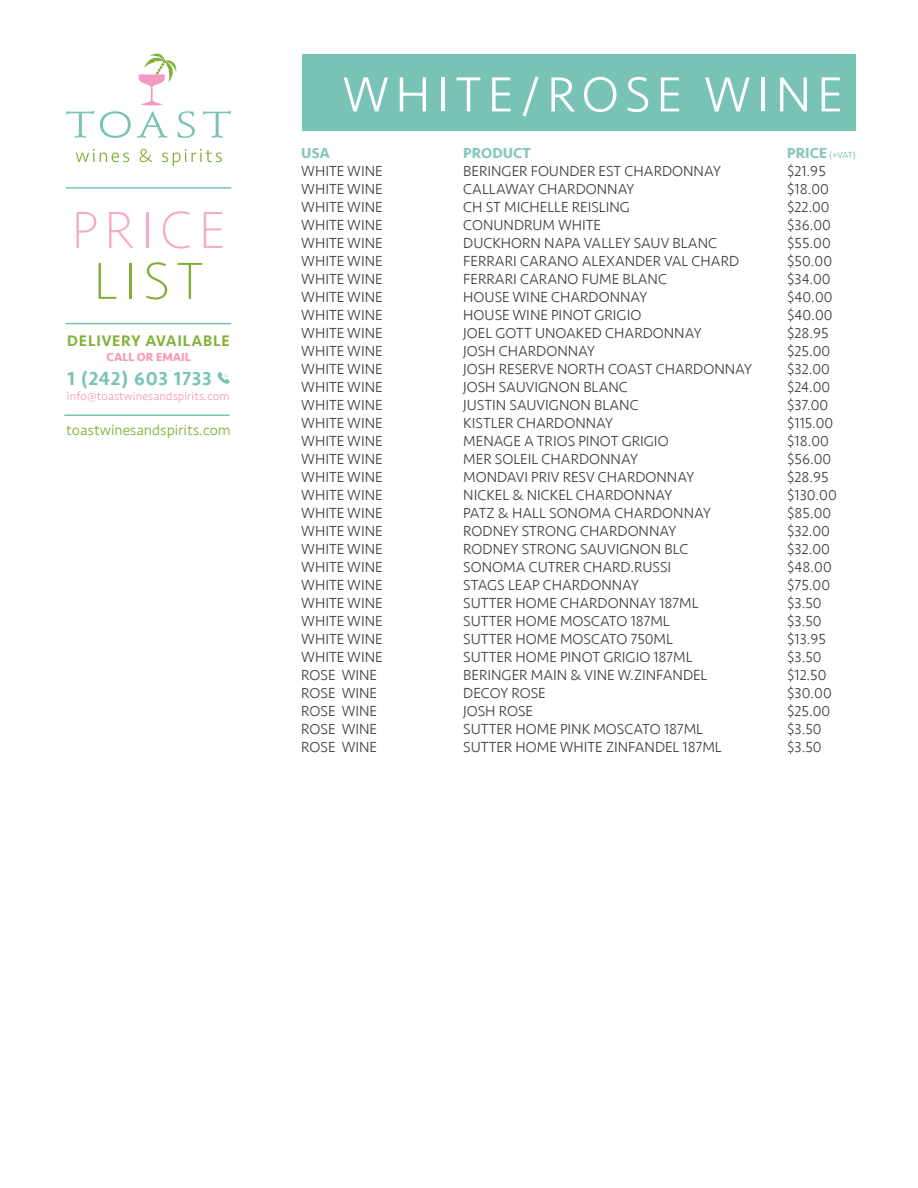
<style>
.page{position:relative;width:918px;height:1188px;background:#fff}
.page>*{position:absolute;margin:0;border:0;box-sizing:border-box;transform-origin:0 0}
.t1{font:200 54px "Seravek";letter-spacing:.12em;color:#f5a9cb}
.t2{font:200 54px "Seravek";color:#7fb035}
.t3{font:300 51px "Seravek";letter-spacing:.12em;color:#fff}
.t4{font:500 19.5px "Seravek";letter-spacing:.04em;color:#78c2b6}
.t5{font:500 15.75px "Seravek";letter-spacing:.05em;color:#7fb035}
.t6{font:300 15.15px "Seravek";color:#7fb035}
.t7{font:300 15px "Seravek";color:#3e3e3f}
.t8{font:700 15px "Seravek";color:#86c8bc}
.t9{font:300 12px "Seravek";letter-spacing:.01em;color:#f499af}
.t10{font:700 12px "Seravek";color:#f499af}
.t11{font:9px "Seravek";color:#86c8bc}
.s1{font-weight:700;font-size:15px}
</style>
<div class="page">
<svg style="left:66px;top:111px;width:165px;height:27px"></svg>
<svg style="left:76px;top:149px;width:146px;height:17px"></svg>
<svg style="left:139px;top:53px;width:38px;height:52px"></svg>
<hr style="left:66px;top:187px;width:165px;height:2px;background:#78c2b6">
<hr style="left:66px;top:323px;width:165px;height:1px;background:#78c2b6">
<svg style="left:218px;top:372px;width:12px;height:12px"></svg>
<hr style="left:64px;top:414px;width:166px;height:2px;background:#78c2b6">
<div style="left:302px;top:54px;width:554px;height:76px;background:#78c2b6"></div>
<h1 class="t1" style="left:72px;top:198px;width:155px">PRICE</h1>
<h1 class="t2" style="left:94px;top:249px;width:111px">LIST</h1>
<p class="t5" style="left:67px;top:331px;width:164px">DELIVERY AVAILABLE</p>
<p class="t10" style="left:106px;top:348px;width:86px">CALL OR EMAIL</p>
<h3 class="t4" style="left:68px;top:366px;width:146px">1 (242) 603 1733</h3>
<p class="t9" style="left:67px;top:389px;width:164px">info@toastwinesandspirits.com</p>
<p class="t6" style="left:66px;top:421px;width:166px">toastwinesandspirits.com</p>
<h2 class="t3" style="left:342px;top:64px;width:502px">WHITE/ROSE WINE</h2>
<p class="t8" style="left:301px;top:141px;width:30px">USA</p>
<p class="t8" style="left:463px;top:141px;width:69px">PRODUCT</p>
<p class="t11" style="left:787px;top:148px;width:70px"><span class="s1">PRICE</span> (+VAT)</p>
<p class="t7" style="left:301px;top:162px;width:83px">WHITE WINE</p>
<p class="t7" style="left:463px;top:162px;width:259px">BERINGER FOUNDER EST CHARDONNAY</p>
<p class="t7" style="left:787px;top:162px;width:40px">$21.95</p>
<p class="t7" style="left:301px;top:180px;width:83px">WHITE WINE</p>
<p class="t7" style="left:463px;top:180px;width:173px">CALLAWAY CHARDONNAY</p>
<p class="t7" style="left:787px;top:180px;width:43px">$18.00</p>
<p class="t7" style="left:301px;top:198px;width:83px">WHITE WINE</p>
<p class="t7" style="left:463px;top:198px;width:168px">CH ST MICHELLE REISLING</p>
<p class="t7" style="left:787px;top:198px;width:44px">$22.00</p>
<p class="t7" style="left:301px;top:216px;width:83px">WHITE WINE</p>
<p class="t7" style="left:463px;top:216px;width:139px">CONUNDRUM WHITE</p>
<p class="t7" style="left:787px;top:216px;width:45px">$36.00</p>
<p class="t7" style="left:301px;top:234px;width:83px">WHITE WINE</p>
<p class="t7" style="left:463px;top:234px;width:255px">DUCKHORN NAPA VALLEY SAUV BLANC</p>
<p class="t7" style="left:787px;top:234px;width:45px">$55.00</p>
<p class="t7" style="left:301px;top:252px;width:83px">WHITE WINE</p>
<p class="t7" style="left:463px;top:252px;width:277px">FERRARI CARANO ALEXANDER VAL CHARD</p>
<p class="t7" style="left:787px;top:252px;width:46px">$50.00</p>
<p class="t7" style="left:301px;top:270px;width:83px">WHITE WINE</p>
<p class="t7" style="left:463px;top:270px;width:205px">FERRARI CARANO FUME BLANC</p>
<p class="t7" style="left:787px;top:270px;width:45px">$34.00</p>
<p class="t7" style="left:301px;top:288px;width:83px">WHITE WINE</p>
<p class="t7" style="left:463px;top:288px;width:186px">HOUSE WINE CHARDONNAY</p>
<p class="t7" style="left:787px;top:288px;width:47px">$40.00</p>
<p class="t7" style="left:301px;top:306px;width:83px">WHITE WINE</p>
<p class="t7" style="left:463px;top:306px;width:180px">HOUSE WINE PINOT GRIGIO</p>
<p class="t7" style="left:787px;top:306px;width:47px">$40.00</p>
<p class="t7" style="left:301px;top:324px;width:83px">WHITE WINE</p>
<p class="t7" style="left:463px;top:324px;width:240px">JOEL GOTT UNOAKED CHARDONNAY</p>
<p class="t7" style="left:787px;top:324px;width:43px">$28.95</p>
<p class="t7" style="left:301px;top:342px;width:83px">WHITE WINE</p>
<p class="t7" style="left:463px;top:342px;width:133px">JOSH CHARDONNAY</p>
<p class="t7" style="left:787px;top:342px;width:44px">$25.00</p>
<p class="t7" style="left:301px;top:360px;width:83px">WHITE WINE</p>
<p class="t7" style="left:463px;top:360px;width:290px">JOSH RESERVE NORTH COAST CHARDONNAY</p>
<p class="t7" style="left:787px;top:360px;width:44px">$32.00</p>
<p class="t7" style="left:301px;top:378px;width:83px">WHITE WINE</p>
<p class="t7" style="left:463px;top:378px;width:166px">JOSH SAUVIGNON BLANC</p>
<p class="t7" style="left:787px;top:378px;width:44px">$24.00</p>
<p class="t7" style="left:301px;top:396px;width:83px">WHITE WINE</p>
<p class="t7" style="left:463px;top:396px;width:177px">JUSTIN SAUVIGNON BLANC</p>
<p class="t7" style="left:787px;top:396px;width:43px">$37.00</p>
<p class="t7" style="left:301px;top:414px;width:83px">WHITE WINE</p>
<p class="t7" style="left:463px;top:414px;width:151px">KISTLER CHARDONNAY</p>
<p class="t7" style="left:787px;top:414px;width:48px">$115.00</p>
<p class="t7" style="left:301px;top:432px;width:83px">WHITE WINE</p>
<p class="t7" style="left:463px;top:432px;width:207px">MENAGE A TRIOS PINOT GRIGIO</p>
<p class="t7" style="left:787px;top:432px;width:43px">$18.00</p>
<p class="t7" style="left:301px;top:450px;width:83px">WHITE WINE</p>
<p class="t7" style="left:463px;top:450px;width:176px">MER SOLEIL CHARDONNAY</p>
<p class="t7" style="left:787px;top:450px;width:46px">$56.00</p>
<p class="t7" style="left:301px;top:468px;width:83px">WHITE WINE</p>
<p class="t7" style="left:463px;top:468px;width:232px">MONDAVI PRIV RESV CHARDONNAY</p>
<p class="t7" style="left:787px;top:468px;width:43px">$28.95</p>
<p class="t7" style="left:301px;top:486px;width:83px">WHITE WINE</p>
<p class="t7" style="left:463px;top:486px;width:210px">NICKEL &amp; NICKEL CHARDONNAY</p>
<p class="t7" style="left:787px;top:486px;width:51px">$130.00</p>
<p class="t7" style="left:301px;top:504px;width:83px">WHITE WINE</p>
<p class="t7" style="left:463px;top:504px;width:249px">PATZ &amp; HALL SONOMA CHARDONNAY</p>
<p class="t7" style="left:787px;top:504px;width:46px">$85.00</p>
<p class="t7" style="left:301px;top:522px;width:83px">WHITE WINE</p>
<p class="t7" style="left:463px;top:522px;width:214px">RODNEY STRONG CHARDONNAY</p>
<p class="t7" style="left:787px;top:522px;width:44px">$32.00</p>
<p class="t7" style="left:301px;top:540px;width:83px">WHITE WINE</p>
<p class="t7" style="left:463px;top:540px;width:227px">RODNEY STRONG SAUVIGNON BLC</p>
<p class="t7" style="left:787px;top:540px;width:44px">$32.00</p>
<p class="t7" style="left:301px;top:558px;width:83px">WHITE WINE</p>
<p class="t7" style="left:463px;top:558px;width:209px">SONOMA CUTRER CHARD.RUSSI</p>
<p class="t7" style="left:787px;top:558px;width:46px">$48.00</p>
<p class="t7" style="left:301px;top:576px;width:83px">WHITE WINE</p>
<p class="t7" style="left:463px;top:576px;width:177px">STAGS LEAP CHARDONNAY</p>
<p class="t7" style="left:787px;top:576px;width:44px">$75.00</p>
<p class="t7" style="left:301px;top:594px;width:83px">WHITE WINE</p>
<p class="t7" style="left:463px;top:594px;width:237px">SUTTER HOME CHARDONNAY 187ML</p>
<p class="t7" style="left:787px;top:594px;width:36px">$3.50</p>
<p class="t7" style="left:301px;top:612px;width:83px">WHITE WINE</p>
<p class="t7" style="left:463px;top:612px;width:208px">SUTTER HOME MOSCATO 187ML</p>
<p class="t7" style="left:787px;top:612px;width:36px">$3.50</p>
<p class="t7" style="left:301px;top:630px;width:83px">WHITE WINE</p>
<p class="t7" style="left:463px;top:630px;width:211px">SUTTER HOME MOSCATO 750ML</p>
<p class="t7" style="left:787px;top:630px;width:40px">$13.95</p>
<p class="t7" style="left:301px;top:648px;width:83px">WHITE WINE</p>
<p class="t7" style="left:463px;top:648px;width:231px">SUTTER HOME PINOT GRIGIO 187ML</p>
<p class="t7" style="left:787px;top:648px;width:36px">$3.50</p>
<p class="t7" style="left:301px;top:666px;width:77px">ROSE WINE</p>
<p class="t7" style="left:463px;top:666px;width:246px">BERINGER MAIN &amp; VINE W.ZINFANDEL</p>
<p class="t7" style="left:787px;top:666px;width:41px">$12.50</p>
<p class="t7" style="left:301px;top:684px;width:77px">ROSE WINE</p>
<p class="t7" style="left:463px;top:684px;width:84px">DECOY ROSE</p>
<p class="t7" style="left:787px;top:684px;width:46px">$30.00</p>
<p class="t7" style="left:301px;top:702px;width:77px">ROSE WINE</p>
<p class="t7" style="left:463px;top:702px;width:71px">JOSH ROSE</p>
<p class="t7" style="left:787px;top:702px;width:44px">$25.00</p>
<p class="t7" style="left:301px;top:720px;width:77px">ROSE WINE</p>
<p class="t7" style="left:463px;top:720px;width:241px">SUTTER HOME PINK MOSCATO 187ML</p>
<p class="t7" style="left:787px;top:720px;width:36px">$3.50</p>
<p class="t7" style="left:301px;top:738px;width:77px">ROSE WINE</p>
<p class="t7" style="left:463px;top:738px;width:260px">SUTTER HOME WHITE ZINFANDEL 187ML</p>
<p class="t7" style="left:787px;top:738px;width:36px">$3.50</p>
</div>
